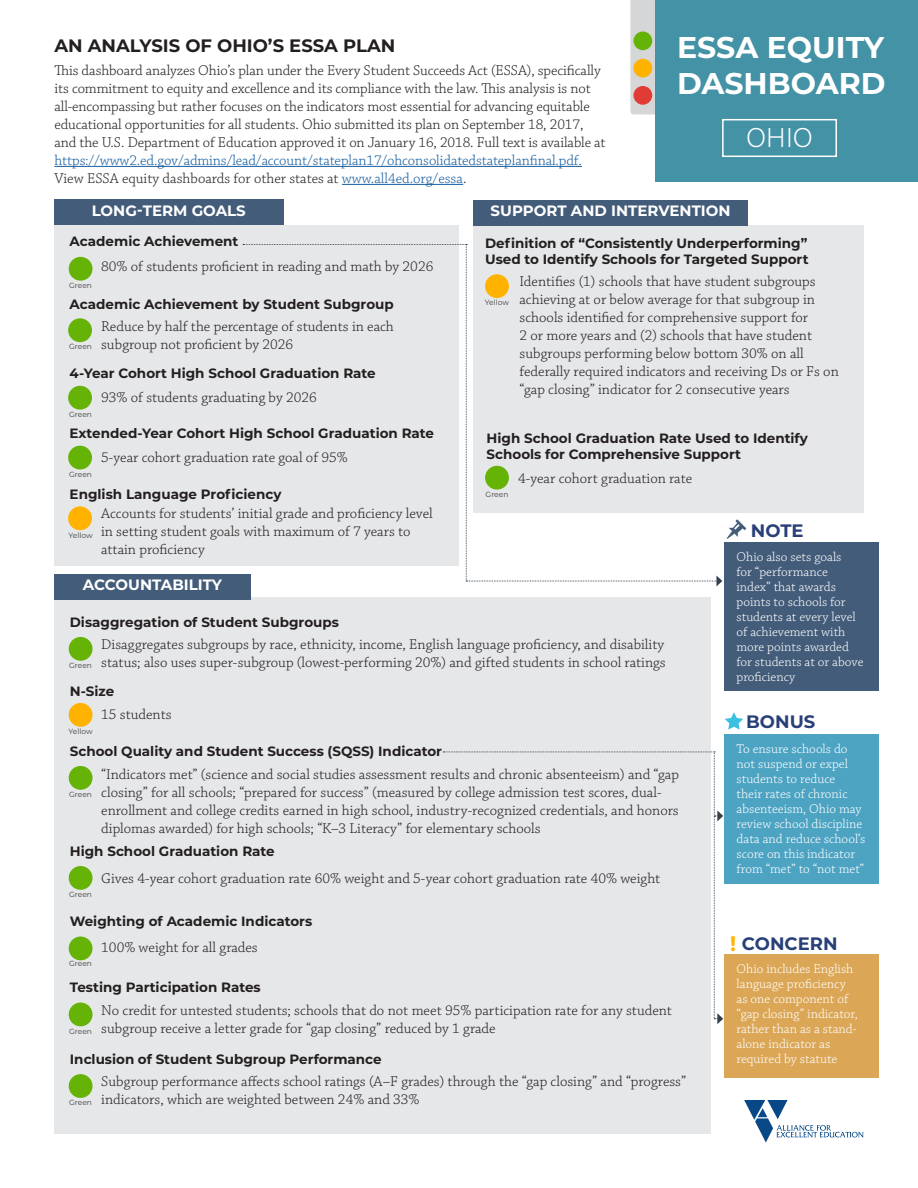
<style>
.page{position:relative;width:918px;height:1188px;background:#fff}
.page>*{position:absolute;margin:0;border:0;box-sizing:border-box;transform-origin:0 0}
.t1{font:700 30px/36px "Montserrat";color:#fff}
.t2{font:200 27px "Acumin Pro";color:#fff}
.t3{font:700 21px "Montserrat";color:#ffb200}
.t4{font:700 18px "Montserrat";color:#231f20}
.t5{font:700 18px "Montserrat";color:#284078}
.t6{font:300 15px/18px "Chaparral Pro";color:#231f20}
.t7{font:700 15px "Montserrat";color:#fff}
.t8{font:700 13.5px/16.2px "Montserrat";color:#231f20}
.t9{font:300 13.5px/15px "Chaparral Pro";color:#fff}
.t10{font:7.5px "Montserrat";color:#3e3e3f}
.s1{color:#175d9e}
</style>
<div class="page">
<div style="left:54px;top:225px;width:405px;height:340px;background:#e6e7e9"></div>
<div style="left:54px;top:200px;width:230px;height:25px;background:#425c79"></div>
<div style="left:473px;top:225px;width:391px;height:288px;background:#e6e7e9"></div>
<div style="left:473px;top:200px;width:275px;height:25px;background:#435c79"></div>
<div style="left:54px;top:598px;width:656px;height:536px;background:#e6e7e9"></div>
<div style="left:54px;top:574px;width:197px;height:25px;background:#435c79"></div>
<div style="left:631px;top:0;width:24px;height:114px;background:#d5d6d8"></div>
<div style="left:633px;top:59px;width:19px;height:18px;background:#ffb200;border-radius:50%"></div>
<div style="left:633px;top:86px;width:19px;height:19px;background:#e03b35;border-radius:50%"></div>
<div style="left:633px;top:31px;width:19px;height:19px;background:#65b306;border-radius:50%"></div>
<div style="left:655px;top:0;width:263px;height:182px;background:#4492a5"></div>
<div style="left:722px;top:119px;width:115px;height:38px;border:2px solid #fff"></div>
<hr style="left:54px;top:166px;width:528px;height:1px;background:#175d9e">
<hr style="left:342px;top:184px;width:121px;height:1px;background:#175d9e">
<div style="left:69px;top:257px;width:24px;height:24px;background:#65b306;border-radius:50%"></div>
<div style="left:68px;top:318px;width:24px;height:24px;background:#65b306;border-radius:50%"></div>
<div style="left:68px;top:386px;width:24px;height:24px;background:#65b306;border-radius:50%"></div>
<div style="left:68px;top:446px;width:24px;height:24px;background:#65b306;border-radius:50%"></div>
<div style="left:68px;top:506px;width:24px;height:24px;background:#ffb200;border-radius:50%"></div>
<div style="left:69px;top:637px;width:24px;height:24px;background:#65b306;border-radius:50%"></div>
<div style="left:69px;top:703px;width:24px;height:24px;background:#ffb200;border-radius:50%"></div>
<div style="left:69px;top:766px;width:24px;height:24px;background:#65b306;border-radius:50%"></div>
<div style="left:69px;top:866px;width:24px;height:24px;background:#65b306;border-radius:50%"></div>
<div style="left:69px;top:937px;width:24px;height:23px;background:#65b306;border-radius:50%"></div>
<div style="left:69px;top:1003px;width:24px;height:23px;background:#65b306;border-radius:50%"></div>
<div style="left:69px;top:1074px;width:24px;height:24px;background:#65b306;border-radius:50%"></div>
<svg style="left:744px;top:1100px;width:120px;height:43px"></svg>
<div style="left:725px;top:734px;width:154px;height:149px;background:#4da3c2"></div>
<div style="left:725px;top:954px;width:154px;height:124px;background:#dba757"></div>
<div style="left:725px;top:542px;width:154px;height:149px;background:#435c79"></div>
<svg style="left:443px;top:752px;width:280px;height:272px"></svg>
<svg style="left:243px;top:244px;width:503px;height:343px"></svg>
<svg style="left:725px;top:712px;width:18px;height:18px"></svg>
<p class="t4" style="left:54px;top:32px;width:343px">AN ANALYSIS OF OHIO’S ESSA PLAN</p>
<p class="t6" style="left:54px;top:62px;width:553px">This dashboard analyzes Ohio’s plan under the Every Student Succeeds Act (ESSA), specifically its commitment to equity and excellence and its compliance with the law. This analysis is not all-encompassing but rather focuses on the indicators most essential for advancing equitable educational opportunities for all students. Ohio submitted its plan on September 18, 2017, and the U.S. Department of Education approved it on January 16, 2018. Full text is available at <span class="s1">https://www2.ed.gov/admins/lead/account/stateplan17/ohconsolidatedstateplanfinal.pdf.<br></span>View ESSA equity dashboards for other states at <span class="s1">www.all4ed.org/essa</span>.</p>
<p class="t1" style="left:677px;top:28px;width:210px">ESSA EQUITY<br>DASHBOARD</p>
<p class="t2" style="left:746px;top:119px;width:68px">OHIO</p>
<p class="t7" style="left:92px;top:200px;width:156px">LONG-TERM GOALS</p>
<p class="t8" style="left:70px;top:233px;width:170px">Academic Achievement</p>
<p class="t10" style="left:69px;top:280px;width:24px">Green</p>
<p class="t6" style="left:101px;top:258px;width:334px">80% of students proficient in reading and math by 2026</p>
<p class="t8" style="left:70px;top:296px;width:326px">Academic Achievement by Student Subgroup</p>
<p class="t6" style="left:101px;top:318px;width:294px">Reduce by half the percentage of students in each subgroup not proficient by 2026</p>
<p class="t6" style="left:101px;top:389px;width:217px">93% of students graduating by 2026</p>
<p class="t10" style="left:69px;top:342px;width:24px">Green</p>
<p class="t8" style="left:70px;top:365px;width:308px">4-Year Cohort High School Graduation Rate</p>
<p class="t10" style="left:69px;top:409px;width:24px">Green</p>
<p class="t8" style="left:70px;top:425px;width:366px">Extended-Year Cohort High School Graduation Rate</p>
<p class="t10" style="left:69px;top:469px;width:24px">Green</p>
<p class="t6" style="left:101px;top:449px;width:248px">5-year cohort graduation rate goal of 95%</p>
<p class="t8" style="left:70px;top:485px;width:213px">English Language Proficiency</p>
<p class="t7" style="left:491px;top:200px;width:242px">SUPPORT AND INTERVENTION</p>
<p class="t8" style="left:485px;top:234px;width:325px">Definition of “Consistently Underperforming”<br>Used to Identify Schools for Targeted Support</p>
<p class="t10" style="left:485px;top:298px;width:26px">Yellow</p>
<p class="t6" style="left:520px;top:273px;width:321px">Identifies (1) schools that have student subgroups achieving at or below average for that subgroup in schools identified for comprehensive support for<br>2 or more years and (2) schools that have student subgroups performing below bottom 30% on all federally required indicators and receiving Ds or Fs on “gap closing” indicator for 2 consecutive years</p>
<p class="t8" style="left:487px;top:429px;width:323px">High School Graduation Rate Used to Identify<br>Schools for Comprehensive Support</p>
<p class="t10" style="left:486px;top:489px;width:24px">Green</p>
<p class="t6" style="left:518px;top:470px;width:176px">4-year cohort graduation rate</p>
<p class="t10" style="left:69px;top:530px;width:26px">Yellow</p>
<p class="t6" style="left:101px;top:505px;width:333px">Accounts for students’ initial grade and proficiency level in setting student goals with maximum of 7 years to attain proficiency</p>
<p class="t7" style="left:83px;top:574px;width:141px">ACCOUNTABILITY</p>
<p class="t8" style="left:70px;top:613px;width:271px">Disaggregation of Student Subgroups</p>
<p class="t6" style="left:101px;top:636px;width:566px">Disaggregates subgroups by race, ethnicity, income, English language proficiency, and disability status; also uses super-subgroup (lowest-performing 20%) and gifted students in school ratings</p>
<p class="t6" style="left:101px;top:706px;width:72px">15 students</p>
<p class="t10" style="left:69px;top:660px;width:24px">Green</p>
<p class="t8" style="left:70px;top:682px;width:46px">N-Size</p>
<p class="t10" style="left:69px;top:726px;width:26px">Yellow</p>
<p class="t8" style="left:70px;top:742px;width:374px">School Quality and Student Success (SQSS) Indicator</p>
<p class="t6" style="left:101px;top:766px;width:579px">“Indicators met” (science and social studies assessment results and chronic absenteeism) and “gap closing” for all schools; “prepared for success” (measured by college admission test scores, dual&shy;enrollment and college credits earned in high school, industry-recognized credentials, and honors diplomas awarded) for high schools; “K–3 Literacy” for elementary schools</p>
<p class="t6" style="left:101px;top:870px;width:561px">Gives 4-year cohort graduation rate 60% weight and 5-year cohort graduation rate 40% weight</p>
<p class="t10" style="left:69px;top:789px;width:24px">Green</p>
<p class="t8" style="left:70px;top:842px;width:206px">High School Graduation Rate</p>
<p class="t10" style="left:69px;top:889px;width:24px">Green</p>
<p class="t8" style="left:70px;top:913px;width:244px">Weighting of Academic Indicators</p>
<p class="t10" style="left:69px;top:958px;width:24px">Green</p>
<p class="t6" style="left:101px;top:939px;width:158px">100% weight for all grades</p>
<p class="t8" style="left:70px;top:979px;width:192px">Testing Participation Rates</p>
<p class="t6" style="left:101px;top:1002px;width:572px">No credit for untested students; schools that do not meet 95% participation rate for any student subgroup receive a letter grade for “gap closing” reduced by 1 grade</p>
<p class="t6" style="left:101px;top:1073px;width:586px">Subgroup performance affects school ratings (A–F grades) through the “gap closing” and “progress” indicators, which are weighted between 24% and 33%</p>
<p class="t10" style="left:69px;top:1026px;width:24px">Green</p>
<p class="t8" style="left:70px;top:1050px;width:313px">Inclusion of Student Subgroup Performance</p>
<p class="t10" style="left:69px;top:1097px;width:24px">Green</p>
<p class="t5" style="left:751px;top:517px;width:54px">NOTE</p>
<p class="t9" style="left:737px;top:550px;width:128px">Ohio also sets goals<br>for “performance index” that awards points to schools for students at every level of achievement with more points awarded for students at or above proficiency</p>
<p class="t5" style="left:746px;top:709px;width:71px">BONUS</p>
<p class="t9" style="left:737px;top:742px;width:130px">To ensure schools do not suspend or expel students to reduce<br>their rates of chronic absenteeism, Ohio may review school discipline data and reduce school’s score on this indicator from “met” to “not met”</p>
<p class="t3" style="left:730px;top:929px;width:8px">!</p>
<p class="t5" style="left:742px;top:930px;width:97px">CONCERN</p>
<p class="t9" style="left:737px;top:962px;width:123px">Ohio includes English language proficiency as one component of “gap closing” indicator, rather than as a stand&shy;alone indicator as required by statute</p>
</div>
